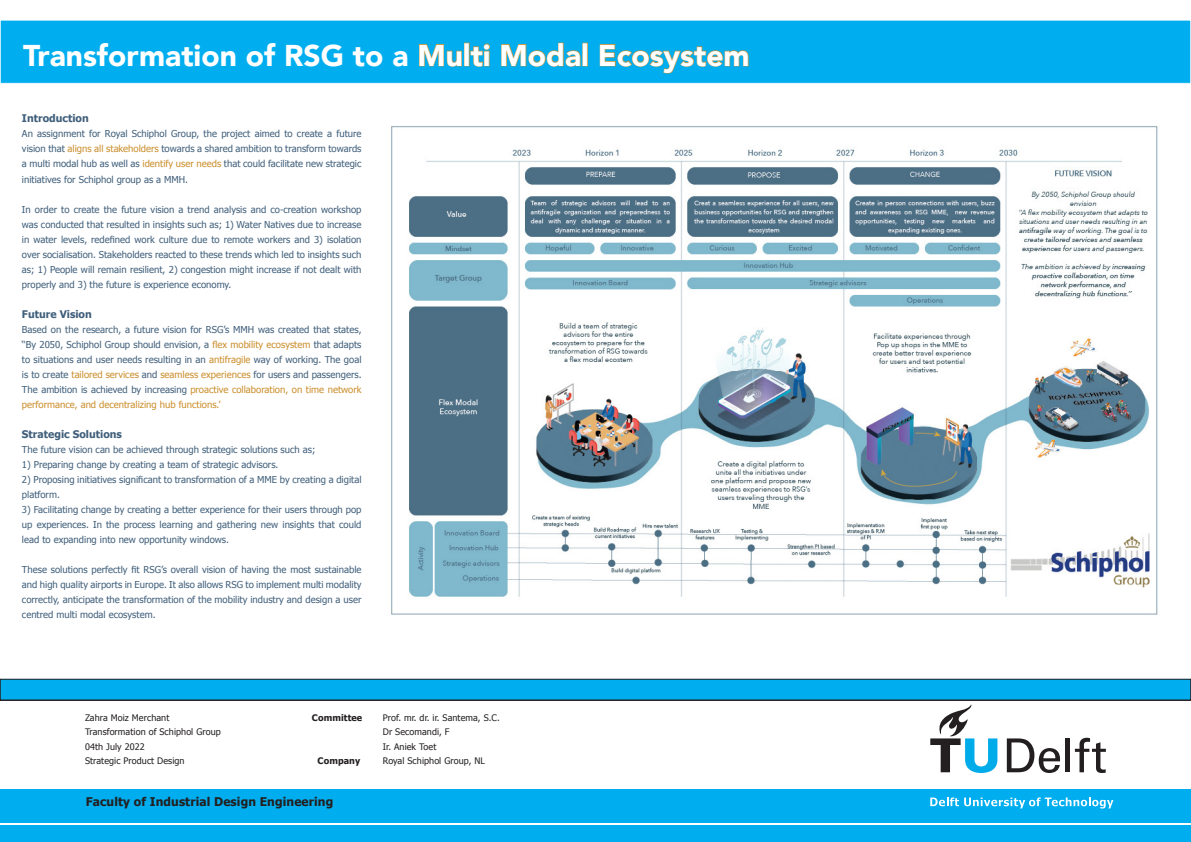
<style>
.page{position:relative;width:1191px;height:842px;background:#fff}
.page>*{position:absolute;margin:0;border:0;box-sizing:border-box;transform-origin:0 0}
.t1{font:900 30px "Avenir";color:#fff}
.t2{font:700 12px "Tahoma";letter-spacing:.01em;color:#231f20}
.t3{font:700 10.5px "Tahoma";color:#405f7b}
.t4{font:9.5px/15px "Tahoma";color:#405f7b;text-align:justify}
.t5{font:9.5px/15px "Tahoma";color:#cb8f2d}
.t6{font:9px/14.2px "Tahoma";letter-spacing:.01em;color:#231f20}
.t7{font:700 9px "Tahoma";letter-spacing:.01em;color:#231f20}
.s1{color:#cb8f2d}
.s2{color:#405f7b}
</style>
<div class="page">
<div style="left:0;top:789px;width:395px;height:53px;background:#00aeef"></div>
<hr style="left:0;top:700px;width:395px;height:1px;background:#231f20">
<hr style="left:0;top:823px;width:395px;height:1px;background:#fff">
<div style="left:395px;top:789px;width:796px;height:53px;background:#00aeef"></div>
<hr style="left:395px;top:700px;width:796px;height:1px;background:#231f20">
<hr style="left:395px;top:823px;width:796px;height:1px;background:#fff">
<svg style="left:1006px;top:738px;width:54px;height:35px"></svg>
<hr style="left:1065px;top:738px;width:4px;height:34px;background:#231f20">
<svg style="left:1075px;top:738px;width:30px;height:35px"></svg>
<svg style="left:930px;top:704px;width:67px;height:69px"></svg>
<svg style="left:930px;top:797px;width:183px;height:11px"></svg>
<div style="left:0;top:679px;width:1190px;height:21px;background:#00aeef"></div>
<div style="left:0;top:679px;width:1191px;height:21px;border:1px solid #231f20"></div>
<div style="left:0;top:20px;width:1190px;height:63px;background:#00aeef"></div>
<div style="left:0;top:20px;width:1191px;height:64px;border:1px solid #fff"></div>
<img style="left:391px;top:126px;width:767px;height:489px">
<p class="t1" style="left:23px;top:30px;width:728px">Transformation of RSG to a <span class="s1">Multi Modal Ecosystem</span></p>
<p class="t3" style="left:22px;top:111px;width:68px">Introduction</p>
<p class="t4" style="left:22px;top:126px;width:341px">An assignment for Royal Schiphol Group, the project aimed to create a future vision that <span class="s1">aligns all stakeholders</span> towards a shared ambition to transform towards a multi modal hub as well as <span class="s1">identify user needs</span> that could facilitate new strategic initiatives for Schiphol group as a MMH.</p>
<p class="t4" style="left:22px;top:201px;width:341px">In order to create the future vision a trend analysis and co-creation workshop was conducted that resulted in insights such as; 1) Water Natives due to increase in water levels, redefined work culture due to remote workers and 3) isolation over socialisation. Stakeholders reacted to these trends which led to insights such as; 1) People will remain resilient, 2) congestion might increase if not dealt with properly and 3) the future is experience economy.</p>
<p class="t3" style="left:22px;top:306px;width:71px">Future Vision</p>
<p class="t4" style="left:22px;top:321px;width:341px">Based on the research, a future vision for RSG’s MMH was created that states, ‘‘By 2050, Schiphol Group should envision, a <span class="s1">flex mobility ecosystem</span> that adapts to situations and user needs resulting in an <span class="s1">antifragile</span> way of working. The goal is to create <span class="s1">tailored services</span> and <span class="s1">seamless experiences</span> for users and passengers.</p>
<p class="t5" style="left:22px;top:381px;width:341px"><span class="s2">The ambition is achieved by increasing</span> proactive collaboration, on time network performance, and decentralizing hub functions.’</p>
<p class="t3" style="left:22px;top:426px;width:102px">Strategic Solutions</p>
<p class="t4" style="left:22px;top:441px;width:295px">The future vision can be achieved through strategic solutions such as;</p>
<p class="t4" style="left:22px;top:456px;width:258px">1) Preparing change by creating a team of strategic advisors.</p>
<p class="t4" style="left:22px;top:471px;width:341px">2) Proposing initiatives significant to transformation of a MME by creating a digital platform.</p>
<p class="t4" style="left:22px;top:501px;width:341px">3) Facilitating change by creating a better experience for their users through pop up experiences. In the process learning and gathering new insights that could lead to expanding into new opportunity windows.</p>
<p class="t4" style="left:22px;top:561px;width:341px">These solutions perfectly fit RSG’s overall vision of having the most sustainable and high quality airports in Europe. It also allows RSG to implement multi modality correctly, anticipate the transformation of the mobility industry and design a user centred multi modal ecosystem.</p>
<p class="t6" style="left:85px;top:710px;width:86px">Zahra Moiz Merchant</p>
<p class="t6" style="left:85px;top:725px;width:137px">Transformation of Schiphol Group</p>
<p class="t6" style="left:85px;top:739px;width:61px">04th July 2022</p>
<p class="t6" style="left:85px;top:753px;width:101px">Strategic Product Design</p>
<p class="t7" style="left:312px;top:712px;width:52px">Committee</p>
<p class="t6" style="left:383px;top:710px;width:118px">Prof. mr. dr. ir. Santema, S.C.</p>
<p class="t6" style="left:383px;top:725px;width:68px">Dr Secomandi, F<br>Ir. Aniek Toet</p>
<p class="t7" style="left:318px;top:754px;width:44px">Company</p>
<p class="t6" style="left:383px;top:753px;width:104px">Royal Schiphol Group, NL</p>
<p class="t2" style="left:86px;top:793px;width:249px">Faculty of Industrial Design Engineering</p>
</div>
